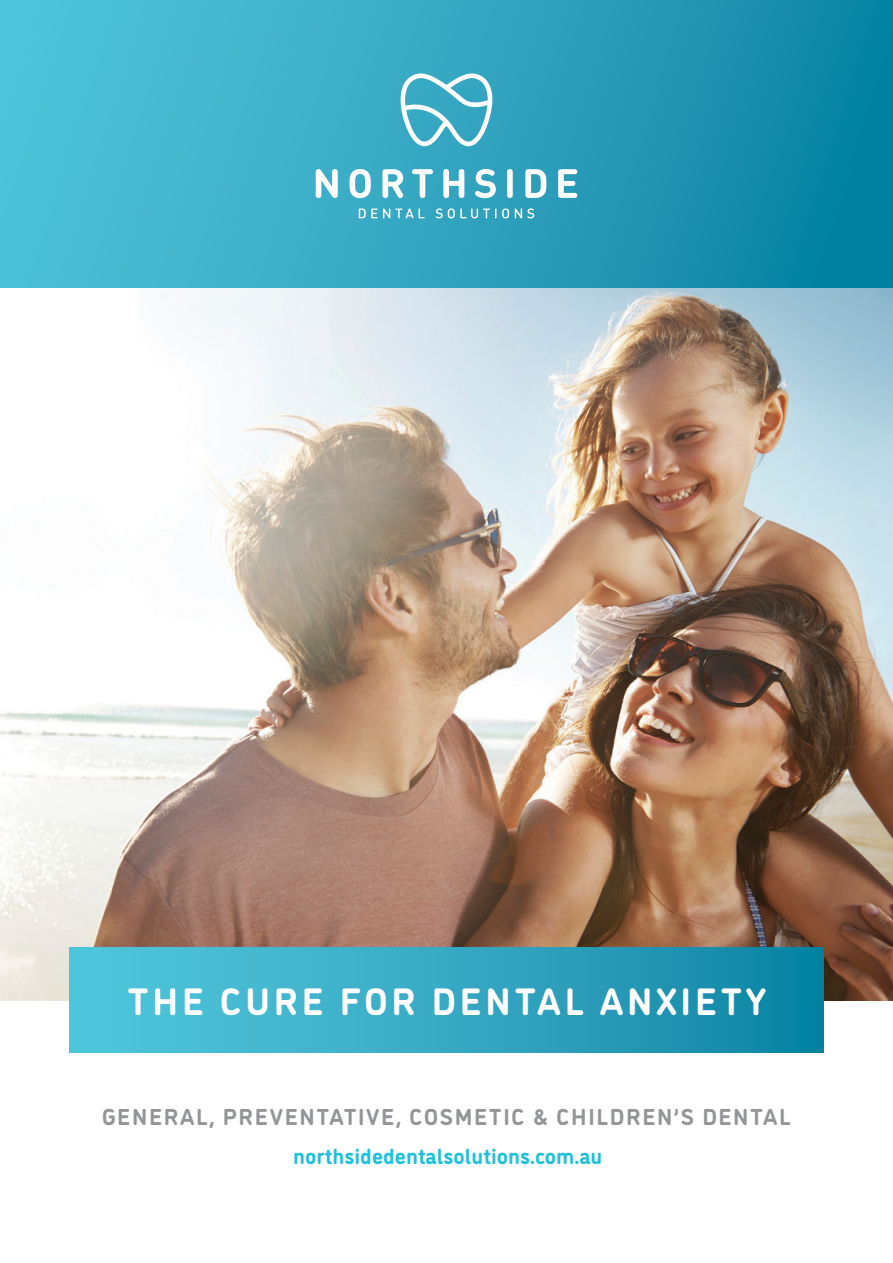
<style>
.page{position:relative;width:893px;height:1263px;background:#fff}
.page>*{position:absolute;margin:0;border:0;box-sizing:border-box;transform-origin:0 0}
.t1{font:700 38.1px "DI Nosaur";letter-spacing:.1em;color:#fff}
.t2{font:700 23.1px "DI Nosaur";letter-spacing:.07em;color:#939598}
.t3{font:700 21.9px "DI Nosaur";color:#1fc0db}
</style>
<div class="page">
<img style="left:0;top:287px;width:893px;height:713px">
<div style="left:70px;top:948px;width:753px;height:105px;background:linear-gradient(to right,#57cadf,#0f85a4)"></div>
<div style="left:0;top:0;width:893px;height:287px;background:linear-gradient(to right,#55c7dd,#0a82a2)"></div>
<svg style="left:399px;top:72px;width:94px;height:74px"></svg>
<svg style="left:316px;top:169px;width:22px;height:29px"></svg>
<svg style="left:349px;top:169px;width:22px;height:29px"></svg>
<svg style="left:382px;top:169px;width:21px;height:29px"></svg>
<svg style="left:412px;top:169px;width:21px;height:29px"></svg>
<svg style="left:443px;top:169px;width:21px;height:29px"></svg>
<svg style="left:475px;top:169px;width:21px;height:29px"></svg>
<svg style="left:507px;top:169px;width:6px;height:29px"></svg>
<svg style="left:525px;top:169px;width:21px;height:29px"></svg>
<svg style="left:558px;top:169px;width:19px;height:29px"></svg>
<svg style="left:359px;top:208px;width:66px;height:10px"></svg>
<svg style="left:436px;top:208px;width:60px;height:10px"></svg>
<svg style="left:502px;top:208px;width:7px;height:10px"></svg>
<svg style="left:515px;top:208px;width:19px;height:10px"></svg>
<h1 class="t1" style="left:127px;top:972px;width:640px">THE CURE FOR DENTAL ANXIETY</h1>
<p class="t2" style="left:102px;top:1100px;width:690px">GENERAL, PREVENTATIVE, COSMETIC &amp; CHILDREN’S DENTAL</p>
<p class="t3" style="left:293px;top:1139px;width:311px">northsidedentalsolutions.com.au</p>
</div>
